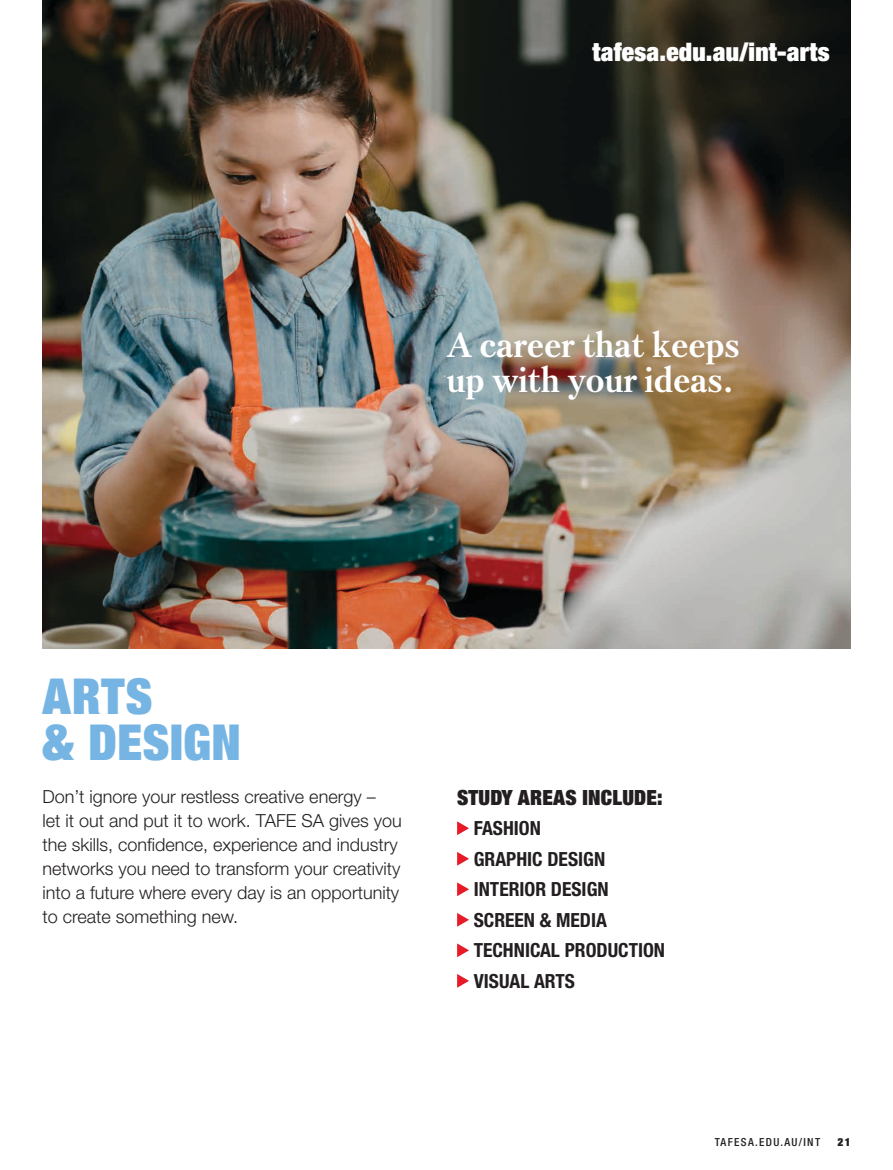
<style>
.page{position:relative;width:893px;height:1170px;background:#fff}
.page>*{position:absolute;margin:0;border:0;box-sizing:border-box;transform-origin:0 0}
.t1{font:900 condensed 49.65px/46.5px "Helvetica Neue LT Std";letter-spacing:.015em;color:#76b5e3}
.t2{font:700 34.5px/34.5px "Petersburg";letter-spacing:-.01em;color:#fff}
.t3{font:900 condensed 25.5px "Helvetica Neue LT Std";letter-spacing:.01em;color:#fff}
.t4{font:900 condensed 21px "Helvetica Neue LT Std";letter-spacing:.01em;color:#231f20}
.t5{font:700 condensed 19.5px/30.5px "Helvetica Neue LT Std";color:#231f20}
.t6{font:300 18px/24px "Helvetica Neue LT Std";color:#231f20}
.t7{font:500 condensed 11.1px "Helvetica Neue LT Std";letter-spacing:.12em;color:#231f20}
.t8{font:900 condensed 11.1px "Helvetica Neue LT Std";color:#231f20}
</style>
<div class="page">
<img style="left:43px;top:0;width:807px;height:648px">
<svg style="left:457px;top:821px;width:12px;height:14px"></svg>
<svg style="left:457px;top:852px;width:12px;height:13px"></svg>
<svg style="left:457px;top:882px;width:12px;height:14px"></svg>
<svg style="left:457px;top:913px;width:12px;height:13px"></svg>
<svg style="left:457px;top:943px;width:12px;height:14px"></svg>
<svg style="left:457px;top:974px;width:12px;height:13px"></svg>
<h3 class="t3" style="left:592px;top:35px;width:239px">tafesa.edu.au/int-arts</h3>
<h2 class="t2" style="left:446px;top:328px;width:295px">A career that keeps up with your ideas.</h2>
<h1 class="t1" style="left:43px;top:671px;width:200px">ARTS<br>&amp; DESIGN</h1>
<p class="t6" style="left:43px;top:784px;width:361px">Don’t ignore your restless creative energy –<br>let it out and put it to work. TAFE SA gives you the skills, confidence, experience and industry networks you need to transform your creativity into a future where every day is an opportunity to create something new.</p>
<p class="t4" style="left:457px;top:784px;width:207px">STUDY AREAS INCLUDE:</p>
<p class="t5" style="left:474px;top:812px;width:193px">FASHION<br>GRAPHIC DESIGN<br>INTERIOR DESIGN<br>SCREEN &amp; MEDIA<br>TECHNICAL PRODUCTION<br>VISUAL ARTS</p>
<p class="t7" style="left:715px;top:1135px;width:107px">TAFESA.EDU.AU/INT</p>
<p class="t8" style="left:837px;top:1135px;width:14px">21</p>
</div>
